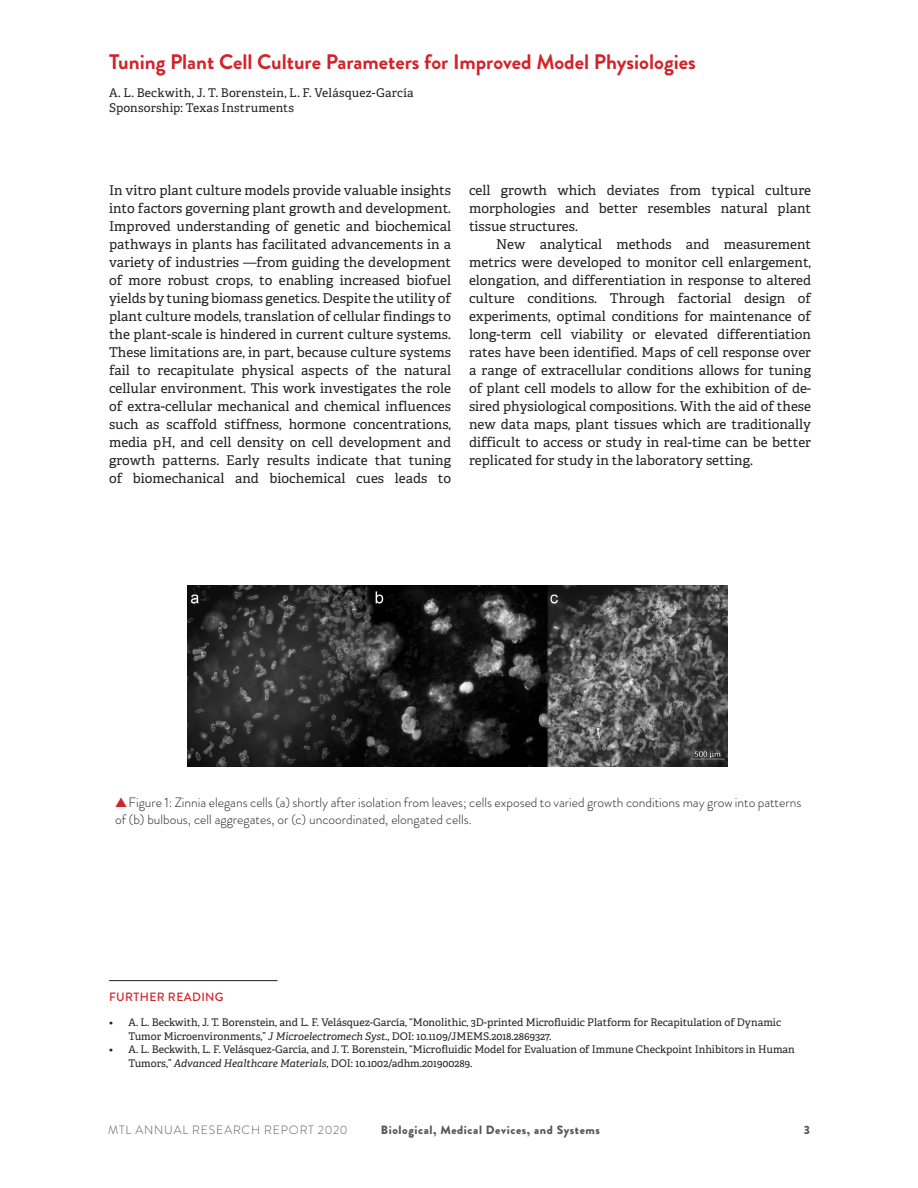
<style>
.page{position:relative;width:918px;height:1188px;background:#fff}
.page>*{position:absolute;margin:0;border:0;box-sizing:border-box;transform-origin:0 0}
.t1{font:700 21px "Brandon Grotesque";color:#d1232a}
.Authors{font:13.5px/18px "Adelle Basic";color:#231f20;text-align:justify}
.t2{font:300 13.5px/16.5px "Brandon Grotesque";color:#231f20}
.Authors-2{font:12px "Adelle Basic";letter-spacing:.02em;color:#231f20}
.t3{font:900 12px "Brandon Grotesque";letter-spacing:.05em;color:#57585a}
.t4{font:300 12px "Brandon Grotesque";letter-spacing:.07em;color:#57585a}
.Reference_Head{font:500 12px "Brandon Grotesque";letter-spacing:.03em;color:#d1232a}
.t5{font:10.5px/13.5px "Adelle Basic";color:#231f20}
.s1{color:#d1232a}
.s2{font-style:italic}
</style>
<div class="page">
<img style="left:188px;top:585px;width:539px;height:181px">
<hr style="left:109px;top:980px;width:169px;height:1px;background:#231f20">
<p class="t1" style="left:109px;top:47px;width:588px">Tuning Plant Cell Culture Parameters for Improved Model Physiologies</p>
<p class="Authors-2" style="left:109px;top:86px;width:306px">A. L. Beckwith, J. T. Borenstein, L. F. Velásquez-García</p>
<p class="Authors-2" style="left:109px;top:101px;width:186px">Sponsorship: Texas Instruments</p>
<p class="Authors" style="left:109px;top:181px;width:344px">In vitro plant culture models provide valuable insights into factors governing plant growth and development.<br>Improved understanding of genetic and biochemical pathways in plants has facilitated advancements in a variety of industries —from guiding the development of more robust crops, to enabling increased biofuel yields by tuning biomass genetics. Despite the utility of plant culture models, translation of cellular findings to the plant-scale is hindered in current culture systems.<br>These limitations are, in part, because culture systems fail to recapitulate physical aspects of the natural cellular environment. This work investigates the role of extra-cellular mechanical and chemical influences such as scaffold stiffness, hormone concentrations, media pH, and cell density on cell development and growth patterns. Early results indicate that tuning of biomechanical and biochemical cues leads to</p>
<p class="Authors" style="left:469px;top:181px;width:344px">cell growth which deviates from typical culture morphologies and better resembles natural plant tissue structures.</p>
<p class="Authors" style="left:469px;top:235px;width:344px;text-indent:27px">New analytical methods and measurement metrics were developed to monitor cell enlargement, elongation, and differentiation in response to altered culture conditions. Through factorial design of experiments, optimal conditions for maintenance of long-term cell viability or elevated differentiation rates have been identified. Maps of cell response over a range of extracellular conditions allows for tuning of plant cell models to allow for the exhibition of de&shy;sired physiological compositions. With the aid of these new data maps, plant tissues which are traditionally difficult to access or study in real-time can be better replicated for study in the laboratory setting.</p>
<p class="t2" style="left:115px;top:794px;width:688px"><span class="s1">▲</span>Figure 1: Zinnia elegans cells (a) shortly after isolation from leaves; cells exposed to varied growth conditions may grow into patterns of (b) bulbous, cell aggregates, or (c) uncoordinated, elongated cells.</p>
<p class="Reference_Head" style="left:109px;top:988px;width:116px">FURTHER READING</p>
<p class="t5" style="left:129px;top:1016px;width:654px;text-indent:-20px">• A. L. Beckwith, J. T. Borenstein, and L. F. Velásquez-García, “Monolithic, 3D-printed Microfluidic Platform for Recapitulation of Dynamic<br>Tumor Microenvironments,” <span class="s2">J Microelectromech Syst</span>., DOI: 10.1109/JMEMS.2018.2869327.</p>
<p class="t5" style="left:129px;top:1043px;width:668px;text-indent:-20px">• A. L. Beckwith, L. F. Velásquez-García, and J. T. Borenstein, “Microfluidic Model for Evaluation of Immune Checkpoint Inhibitors in Human<br>Tumors,” <span class="s2">Advanced Healthcare Materials</span>, DOI: 10.1002/adhm.201900289.</p>
<p class="t4" style="left:108px;top:1122px;width:241px">MTL ANNUAL RESEARCH REPORT 2020</p>
<p class="t3" style="left:381px;top:1121px;width:221px">Biological, Medical Devices, and Systems</p>
<p class="t3" style="left:804px;top:1121px;width:8px">3</p>
</div>
